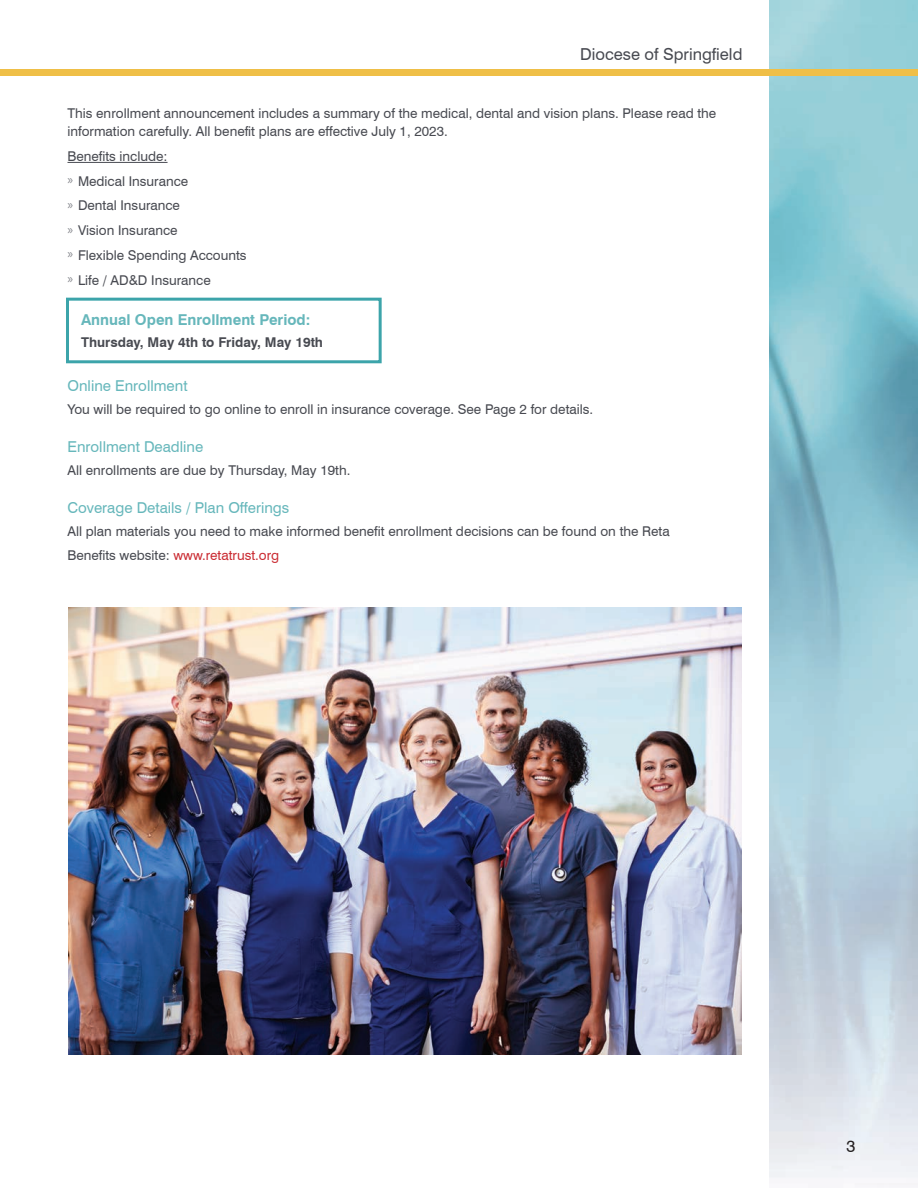
<style>
.page{position:relative;width:918px;height:1188px;background:#fff}
.page>*{position:absolute;margin:0;border:0;box-sizing:border-box;transform-origin:0 0}
.t1{font:16.5px "Swiss 721 BT";color:#484a51}
.t2{font:16.5px "Swiss 721 BT";color:#231f20}
.t3{font:15px "Swiss 721 BT";color:#66b7bb}
.t4{font:700 15px "Swiss 721 BT";color:#66b7bb}
.t5{font:13.5px/24.8px "Swiss 721 BT";color:#484a51}
.t6{font:700 13.5px "Swiss 721 BT";color:#484a51}
.s1{font-family:"Myriad Pro";color:#84868c}
.s2{color:#ca2b32}
</style>
<div class="page">
<img style="left:770px;top:0;width:148px;height:1185px">
<div style="left:0;top:69px;width:918px;height:6px;background:#efbf47"></div>
<img style="left:68px;top:608px;width:674px;height:447px">
<hr style="left:68px;top:162px;width:100px;height:1px;background:#484a51">
<div style="left:66px;top:298px;width:316px;height:65px;border:3px solid #3ca4aa"></div>
<p class="t1" style="left:580px;top:44px;width:164px">Diocese of Springfield</p>
<p class="t5" style="left:68px;top:104px;width:650px;line-height:18px">This enrollment announcement includes a summary of the medical, dental and vision plans. Please read the information carefully. All benefit plans are effective July 1, 2023.</p>
<p class="t5" style="left:68px;top:144px;width:181px">Benefits include:<br><span class="s1">»</span> Medical Insurance<br><span class="s1">»</span> Dental Insurance<br><span class="s1">»</span> Vision Insurance<br><span class="s1">»</span> Flexible Spending Accounts <span class="s1">»</span> Life / AD&amp;D Insurance</p>
<p class="t4" style="left:81px;top:310px;width:231px">Annual Open Enrollment Period:</p>
<p class="t6" style="left:81px;top:334px;width:244px">Thursday, May 4th to Friday, May 19th</p>
<p class="t3" style="left:68px;top:377px;width:122px">Online Enrollment</p>
<p class="t5" style="left:68px;top:397px;width:527px">You will be required to go online to enroll in insurance coverage. See Page 2 for details.</p>
<p class="t3" style="left:68px;top:438px;width:137px">Enrollment Deadline</p>
<p class="t5" style="left:68px;top:457px;width:284px">All enrollments are due by Thursday, May 19th.</p>
<p class="t3" style="left:68px;top:499px;width:223px">Coverage Details / Plan Offerings</p>
<p class="t5" style="left:68px;top:518px;width:604px">All plan materials you need to make informed benefit enrollment decisions can be found on the Reta<br>Benefits website: <span class="s2">www.retatrust.org</span></p>
<p class="t2" style="left:846px;top:1136px;width:11px">3</p>
</div>
